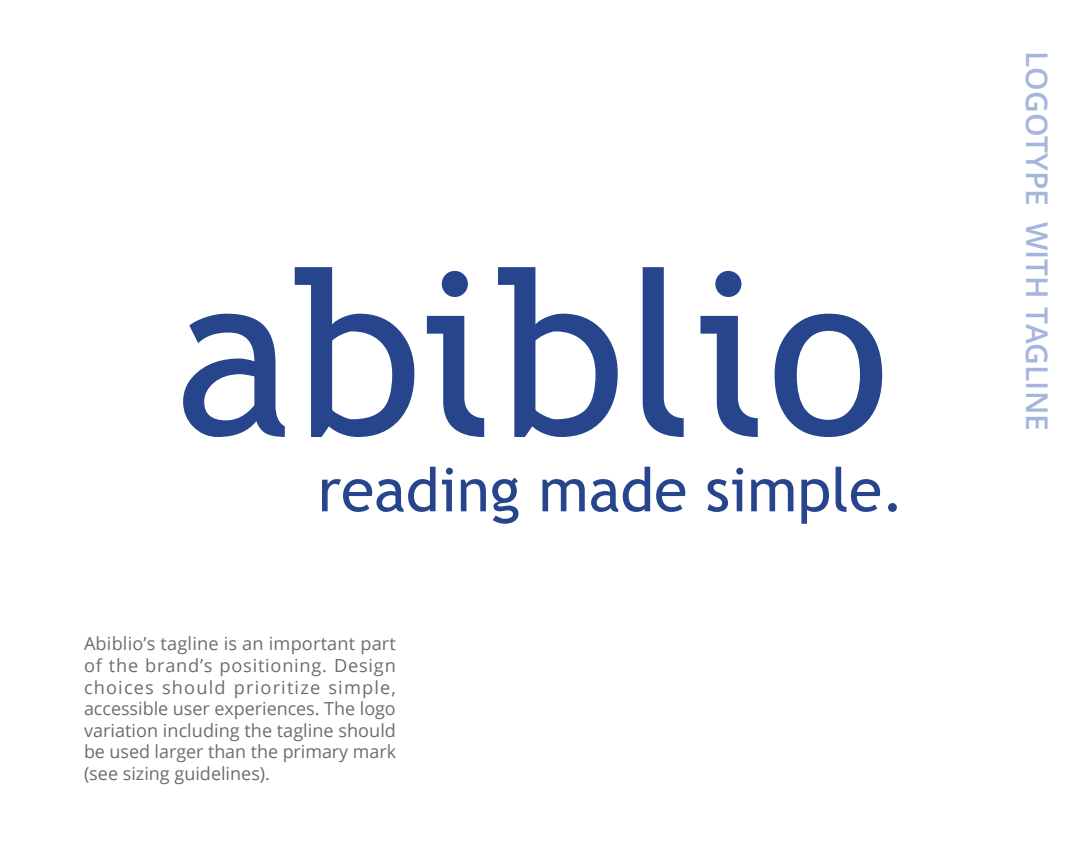
<style>
.page{position:relative;width:1080px;height:864px;background:#fff}
.page>*{position:absolute;margin:0;border:0;box-sizing:border-box;transform-origin:0 0}
.t1{font:60.6px "Trebuchet MS";color:#26458c}
.t2{font:600 30px "Open Sans";color:#a4b6dd}
.t3{font:18px/21.6px "Open Sans";color:#6c6d70;text-align:justify}
</style>
<div class="page">
<svg style="left:183px;top:314px;width:102px;height:123px"></svg>
<svg style="left:643px;top:267px;width:41px;height:170px"></svg>
<svg style="left:775px;top:314px;width:107px;height:123px"></svg>
<svg style="left:427px;top:316px;width:57px;height:121px"></svg>
<svg style="left:442px;top:271px;width:26px;height:26px"></svg>
<svg style="left:700px;top:316px;width:58px;height:121px"></svg>
<svg style="left:715px;top:271px;width:26px;height:26px"></svg>
<svg style="left:295px;top:267px;width:119px;height:170px"></svg>
<svg style="left:498px;top:267px;width:120px;height:170px"></svg>
<h1 class="t1" style="left:318px;top:454px;width:588px">reading made simple.</h1>
<p class="t3" style="left:84px;top:633px;width:314px">Abiblio’s tagline is an important part of the brand’s positioning. Design choices should prioritize simple, accessible user experiences. The logo variation including the tagline should be used larger than the primary mark (see sizing guidelines).</p>
<p class="t2" style="left:1058px;top:51px;width:381px;rotate:90deg">LOGOTYPE WITH TAGLINE</p>
</div>
